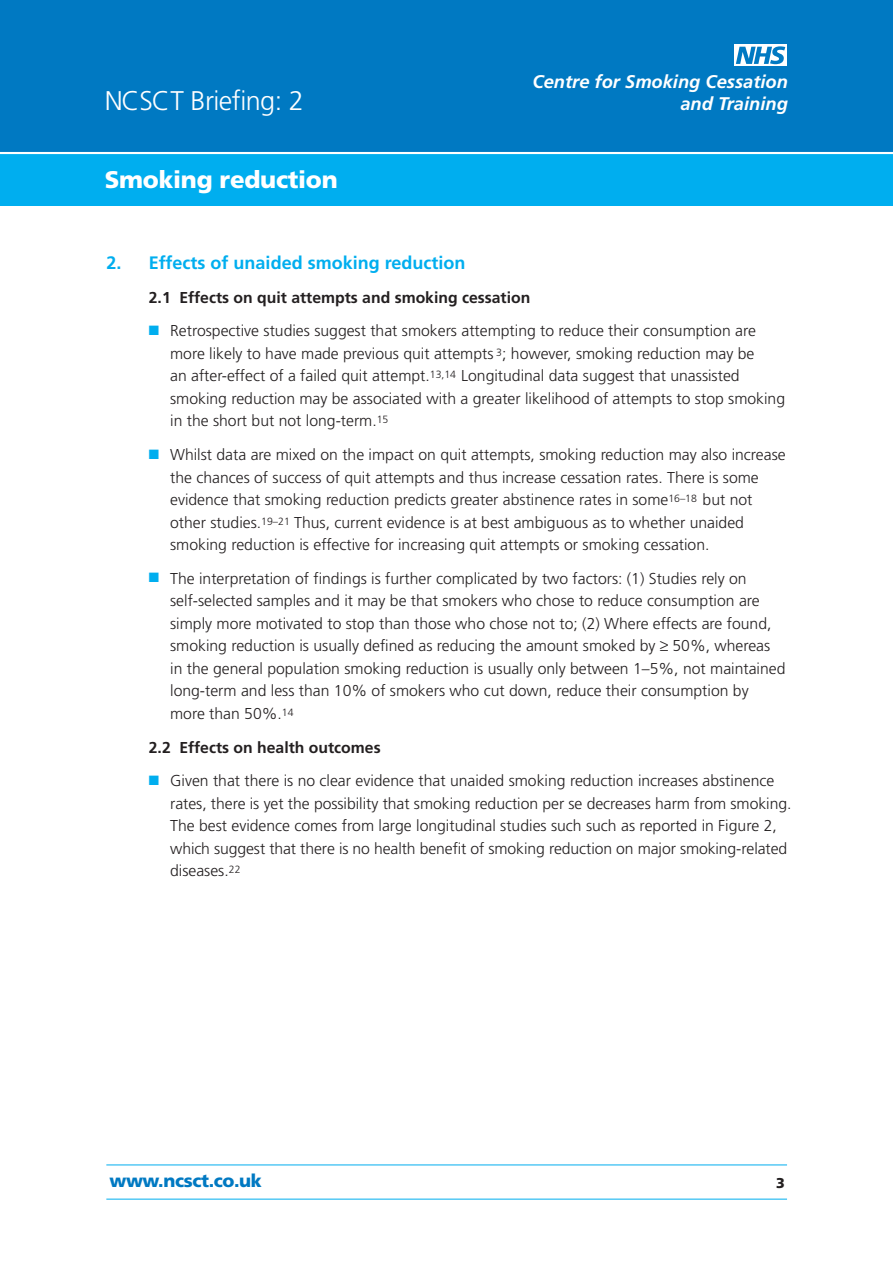
<style>
.page{position:relative;width:893px;height:1263px;background:#fff}
.page>*{position:absolute;margin:0;border:0;box-sizing:border-box;transform-origin:0 0}
.t1{font:300 27px "Frutiger";letter-spacing:-.02em;color:#fff}
.t2{font:900 24px "Frutiger";letter-spacing:-.01em;color:#fff}
.t3{font:italic 700 18.3px "Frutiger";color:#fff}
.t4{font:700 18px "Frutiger";color:#00aeef}
.t5{font:900 18px "Frutiger";letter-spacing:-.02em;color:#0079c2}
.t6{font:300 15.75px/22.5px "Frutiger";color:#231f20}
.t7{font:700 15.75px "Frutiger";color:#231f20}
.t8{font:900 14.25px "Frutiger";color:#231f20}
.s1{color:#00aeef}
.s2{font-family:"Franklin Gothic";font-weight:400}
</style>
<div class="page">
<div style="left:0;top:0;width:892px;height:206px;background:#00aeef"></div>
<div style="left:0;top:0;width:892px;height:153px;background:#0079c2"></div>
<div style="left:734px;top:45px;width:53px;height:21px;background:#fff"></div>
<svg style="left:736px;top:46px;width:49px;height:18px"></svg>
<hr style="left:0;top:152px;width:892px;height:2px;background:#fff">
<hr style="left:106px;top:1165px;width:681px;height:1px;background:#00aeef">
<hr style="left:106px;top:1199px;width:681px;height:1px;background:#00aeef">
<p class="t3" style="left:532px;top:75px;width:257px">Centre for Smoking Cessation</p>
<h1 class="t1" style="left:105px;top:90px;width:200px">NCSCT Briefing: 2</h1>
<p class="t3" style="left:680px;top:96px;width:109px">and Training</p>
<h2 class="t2" style="left:105px;top:170px;width:234px">Smoking reduction</h2>
<p class="t4" style="left:106px;top:255px;width:360px">2. Effects of unaided smoking reduction</p>
<p class="t7" style="left:149px;top:291px;width:383px">2.1 Effects on quit attempts and smoking cessation</p>
<p class="t6" style="left:170px;top:321px;width:616px;text-indent:-21px"><span class="s1">■</span> Retrospective studies suggest that smokers attempting to reduce their consumption are more likely to have made previous quit attempts <sup>3</sup>; however, smoking reduction may be<br>an after-effect of a failed quit attempt.<sup>13,14</sup> Longitudinal data suggest that unassisted smoking reduction may be associated with a greater likelihood of attempts to stop smoking in the short but not long-term.<sup>15</sup></p>
<p class="t6" style="left:170px;top:445px;width:617px;text-indent:-21px"><span class="s1">■</span> Whilst data are mixed on the impact on quit attempts, smoking reduction may also increase the chances of success of quit attempts and thus increase cessation rates. There is some evidence that smoking reduction predicts greater abstinence rates in some<sup>16–18</sup> but not other studies.<sup>19–21</sup> Thus, current evidence is at best ambiguous as to whether unaided smoking reduction is effective for increasing quit attempts or smoking cessation.</p>
<p class="t6" style="left:170px;top:568px;width:616px;text-indent:-21px"><span class="s1">■</span> The interpretation of findings is further complicated by two factors: (1) Studies rely on self-selected samples and it may be that smokers who chose to reduce consumption are simply more motivated to stop than those who chose not to; (2) Where effects are found, smoking reduction is usually defined as reducing the amount smoked by <span class="s2">≥</span> 50%, whereas in the general population smoking reduction is usually only between 1–5%, not maintained long-term and less than 10% of smokers who cut down, reduce their consumption by more than 50%.<sup>14</sup></p>
<p class="t7" style="left:149px;top:741px;width:233px">2.2 Effects on health outcomes</p>
<p class="t6" style="left:170px;top:771px;width:623px;text-indent:-21px"><span class="s1">■</span> Given that there is no clear evidence that unaided smoking reduction increases abstinence rates, there is yet the possibility that smoking reduction per se decreases harm from smoking.<br>The best evidence comes from large longitudinal studies such such as reported in Figure 2, which suggest that there is no health benefit of smoking reduction on major smoking-related diseases.<sup>22</sup></p>
<p class="t5" style="left:109px;top:1174px;width:154px">www.ncsct.co.uk</p>
<p class="t8" style="left:776px;top:1177px;width:10px">3</p>
</div>
